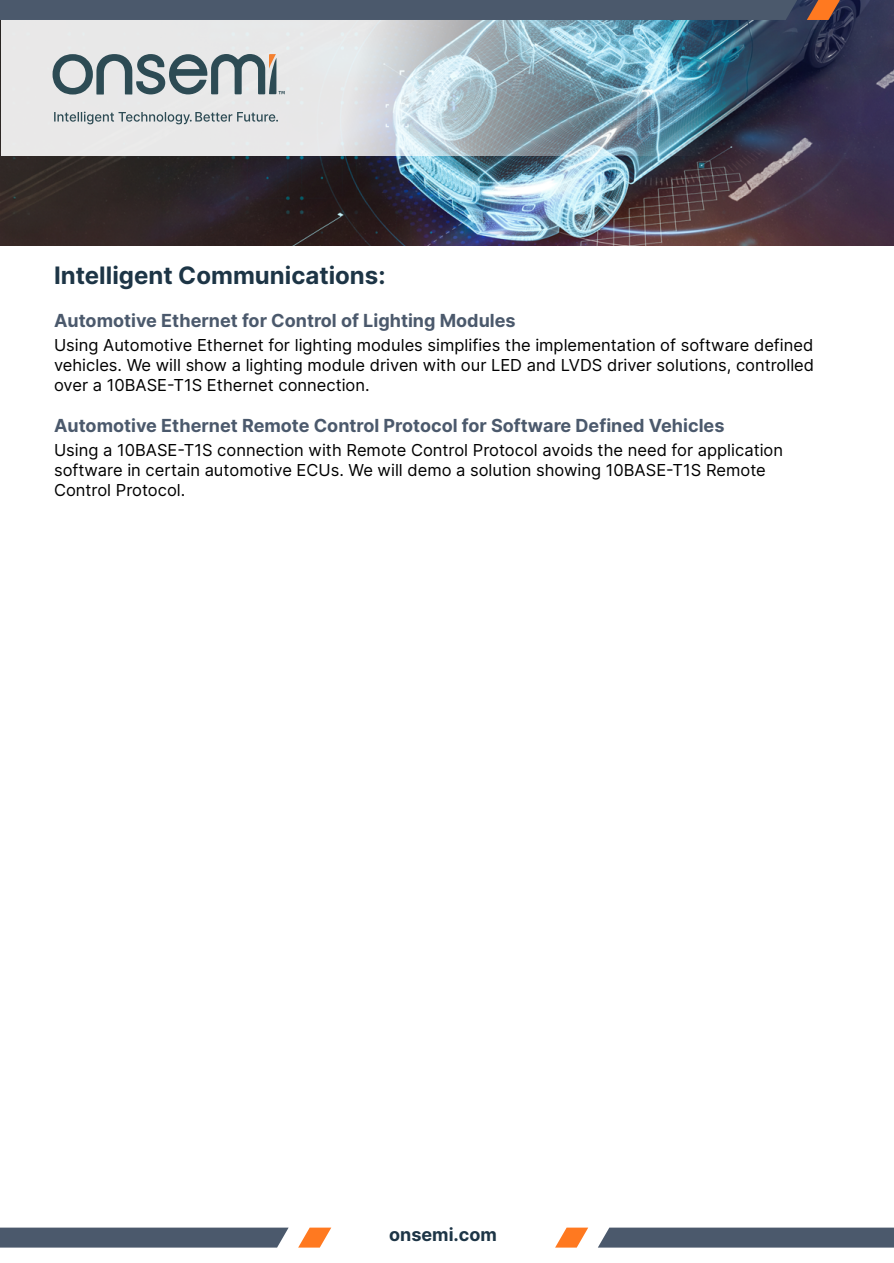
<style>
.page{position:relative;width:894px;height:1263px;background:#fff}
.page>*{position:absolute;margin:0;border:0;box-sizing:border-box;transform-origin:0 0}
.t1{font:700 24px "Inter";color:#1d3546}
.t2{font:700 18px "Inter";color:#4b596c}
.t3{font:700 18px "Inter";color:#1d3546}
.t4{font:16.5px/19.8px "Inter";color:#000;text-align:justify}
</style>
<div class="page">
<img style="left:0;top:0;width:893px;height:246px">
<img style="left:1px;top:1px;width:891px;height:154px">
<svg style="left:806px;top:0;width:33px;height:20px"></svg>
<div style="left:0;top:0;width:796px;height:20px;background:#4b596c"></div>
<svg style="left:54px;top:112px;width:224px;height:12px;background:#b6bdc0"></svg>
<svg style="left:53px;top:54px;width:231px;height:40px;background:#97a3a6"></svg>
<svg style="left:298px;top:1227px;width:33px;height:20px"></svg>
<div style="left:0;top:1227px;width:288px;height:20px;background:#4b596c"></div>
<svg style="left:555px;top:1227px;width:33px;height:20px"></svg>
<div style="left:598px;top:1227px;width:295px;height:20px;background:#4b596c"></div>
<h1 class="t1" style="left:54px;top:258px;width:333px">Intelligent Communications:</h1>
<p class="t2" style="left:54px;top:308px;width:463px">Automotive Ethernet for Control of Lighting Modules</p>
<p class="t4" style="left:54px;top:335px;width:761px">Using Automotive Ethernet for lighting modules simplifies the implementation of software defined vehicles. We will show a lighting module driven with our LED and LVDS driver solutions, controlled over a 10BASE-T1S Ethernet connection.</p>
<p class="t2" style="left:54px;top:413px;width:671px">Automotive Ethernet Remote Control Protocol for Software Defined Vehicles</p>
<p class="t4" style="left:54px;top:440px;width:730px;text-align:left">Using a 10BASE-T1S connection with Remote Control Protocol avoids the need for application software in certain automotive ECUs. We will demo a solution showing 10BASE-T1S Remote<br>Control Protocol.</p>
<p class="t3" style="left:389px;top:1221px;width:109px">onsemi.com</p>
</div>
